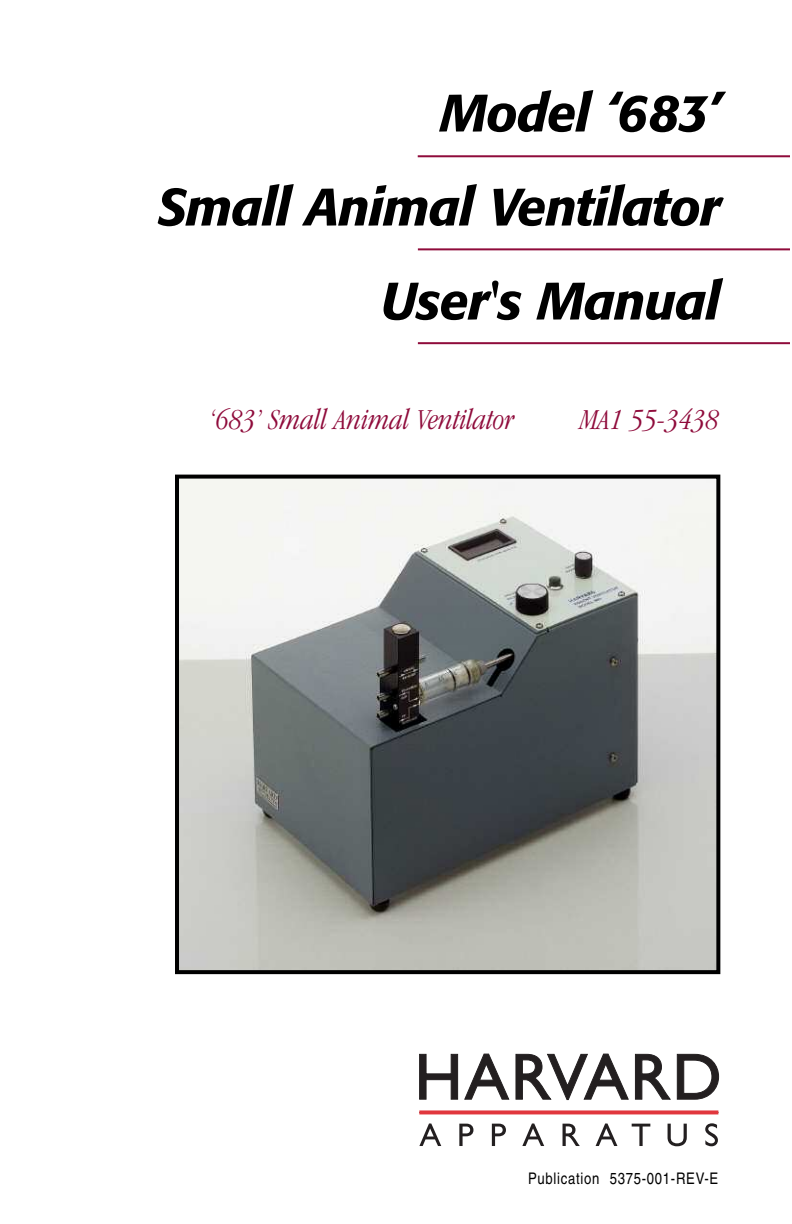
<style>
.page{position:relative;width:792px;height:1224px;background:#fff}
.page>*{position:absolute;margin:0;border:0;box-sizing:border-box;transform-origin:0 0}
.t1{font:italic 500 52px/94px "Formata";letter-spacing:-.02em;color:#000;text-align:right}
.t2{font:italic 300 condensed 30px "Garamond";color:#8f0b3b}
.t3{font:condensed 16px "Helvetica";letter-spacing:.045em;color:#000}
</style>
<div class="page">
<img style="left:180px;top:480px;width:535px;height:489px">
<div style="left:175px;top:475px;width:545px;height:499px;border:4px solid #000"></div>
<svg style="left:419px;top:1054px;width:210px;height:47px"></svg>
<svg style="left:635px;top:1054px;width:84px;height:46px"></svg>
<svg style="left:419px;top:1110px;width:299px;height:4px"></svg>
<svg style="left:419px;top:1124px;width:22px;height:22px"></svg>
<svg style="left:459px;top:1124px;width:14px;height:22px"></svg>
<svg style="left:492px;top:1124px;width:14px;height:22px"></svg>
<svg style="left:522px;top:1124px;width:22px;height:22px"></svg>
<svg style="left:563px;top:1124px;width:17px;height:22px"></svg>
<svg style="left:596px;top:1124px;width:21px;height:22px"></svg>
<svg style="left:632px;top:1124px;width:18px;height:22px"></svg>
<svg style="left:668px;top:1124px;width:19px;height:22px"></svg>
<svg style="left:705px;top:1123px;width:13px;height:23px"></svg>
<hr style="left:418px;top:248px;width:372px;height:2px;background:#8f0b3b">
<hr style="left:418px;top:342px;width:372px;height:2px;background:#8f0b3b">
<hr style="left:418px;top:155px;width:372px;height:2px;background:#8f0b3b">
<p class="t1" style="left:157px;top:71px;width:565px">Model ‘683’<br>Small Animal Ventilator<br>User's Manual</p>
<p class="t2" style="left:209px;top:408px;width:308px">‘683’ Small Animal Ventilator</p>
<p class="t2" style="left:580px;top:408px;width:140px">MA1 55-3438</p>
<p class="t3" style="left:528px;top:1172px;width:192px">Publication 5375-001-REV-E</p>
</div>
